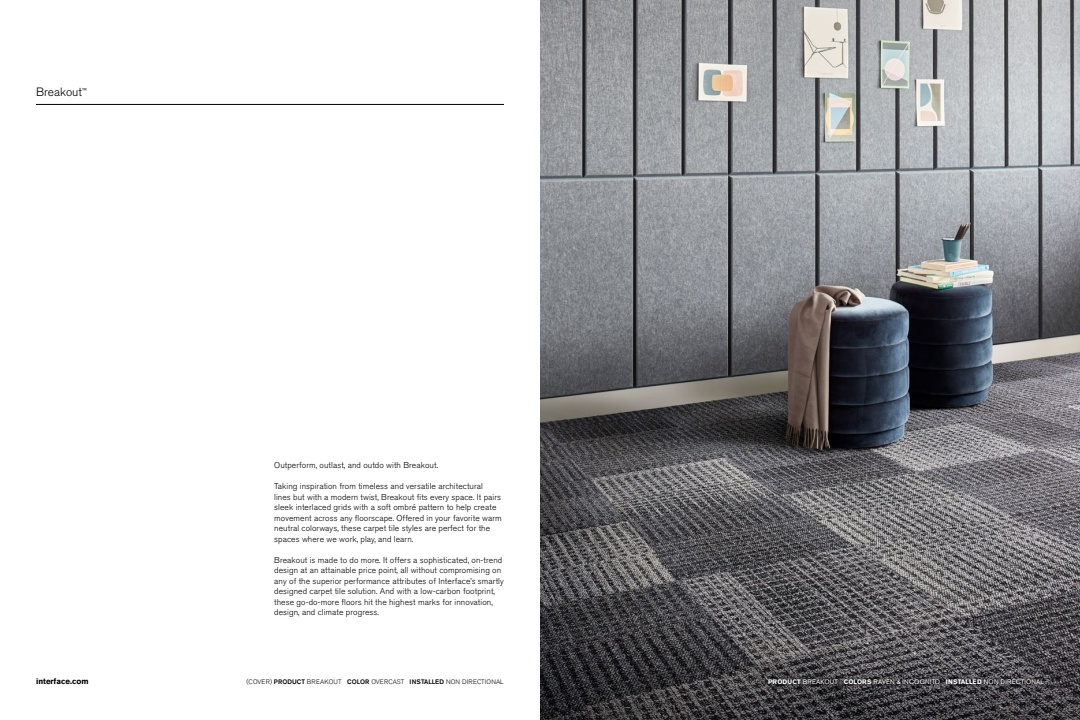
<style>
.page{position:relative;width:1080px;height:720px;background:#fff}
.page>*{position:absolute;margin:0;border:0;box-sizing:border-box;transform-origin:0 0}
.t1{font:300 12px "Akzidenz Grotesk Pro";color:#000}
.t2{font:300 8.5px/10.5px "Akzidenz Grotesk Pro";letter-spacing:.01em;color:#000}
.t3{font:700 8px "Akzidenz Grotesk Pro";color:#000}
.t4{font:6.5px "Akzidenz Grotesk Pro";letter-spacing:.03em;color:#fff}
.t5{font:300 6.5px "Akzidenz Grotesk Pro";letter-spacing:.01em;color:#000}
.s1{font-weight:700}
.s2{font-weight:500}
</style>
<div class="page">
<img style="left:540px;top:0;width:540px;height:636px">
<svg style="left:540px;top:636px;width:540px;height:84px;background:#403f42"></svg>
<hr style="left:36px;top:104px;width:468px;height:1px;background:#000">
<div style="left:764px;top:675px;width:284px;height:14px;background:#000;opacity:.75"></div>
<h1 class="t1" style="left:36px;top:84px;width:52px">Breakout<sup>™</sup></h1>
<p class="t2" style="left:274px;top:460px;width:165px">Outperform, outlast, and outdo with Breakout.</p>
<p class="t2" style="left:274px;top:481px;width:229px">Taking inspiration from timeless and versatile architectural<br>lines but with a modern twist, Breakout fits every space. It pairs sleek interlaced grids with a soft ombré pattern to help create movement across any floorscape. Offered in your favorite warm neutral colorways, these carpet tile styles are perfect for the spaces where we work, play, and learn.</p>
<p class="t2" style="left:274px;top:555px;width:231px">Breakout is made to do more. It offers a sophisticated, on-trend design at an attainable price point, all without compromising on any of the superior performance attributes of Interface’s smartly designed carpet tile solution. And with a low-carbon footprint, these go-do-more floors hit the highest marks for innovation, design, and climate progress.</p>
<p class="t3" style="left:36px;top:676px;width:54px">interface.com</p>
<p class="t4" style="left:768px;top:678px;width:277px"><span class="s1">PRODUCT</span> BREAKOUT <span class="s1">COLORS</span> RAVEN &amp; INCOGNITO <span class="s1">INSTALLED</span> NON DIRECTIONAL</p>
<p class="t5" style="left:247px;top:678px;width:259px">(COVER) <span class="s2">PRODUCT</span> BREAKOUT <span class="s2">COLOR</span> OVERCAST <span class="s2">INSTALLED</span> NON DIRECTIONAL</p>
</div>
